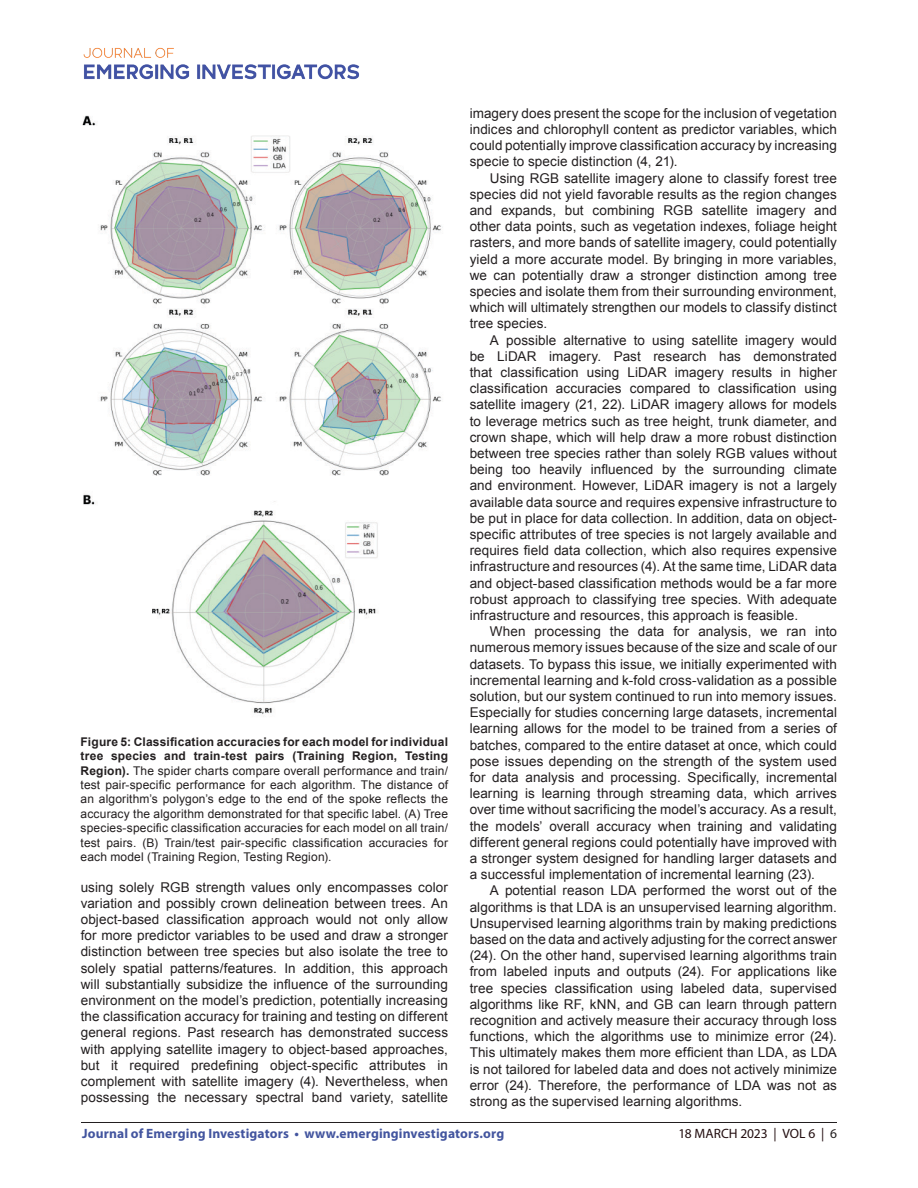
<style>
.page{position:relative;width:918px;height:1188px;background:#fff}
.page>*{position:absolute;margin:0;border:0;box-sizing:border-box;transform-origin:0 0}
.t1{font:13.5px/16.2px "Arial";letter-spacing:.005em;color:#231f20;text-align:justify}
.t2{font:700 13.5px "Myriad Pro";letter-spacing:.01em;color:#43559f}
.t3{font:13.5px "Myriad Pro";letter-spacing:-.005em;color:#230e10}
.t4{font:12px/14.4px "Arial";letter-spacing:.01em;color:#231f20;text-align:justify}
.s1{font-weight:700}
.s2{color:#231f20}
</style>
<div class="page">
<hr style="left:81px;top:1122px;width:756px;height:1px;background:#231f20">
<img style="left:83px;top:47px;width:277px;height:33px">
<img style="left:82px;top:115px;width:360px;height:600px">
<p class="t4" style="left:81px;top:735px;width:369px"><span class="s1">Figure 5: Classification accuracies for each model for individual tree species and train-test pairs (Training Region, Testing Region).</span> The spider charts compare overall performance and train/ test pair-specific performance for each algorithm. The distance of an algorithm’s polygon’s edge to the end of the spoke reflects the accuracy the algorithm demonstrated for that specific label. (A) Tree species-specific classification accuracies for each model on all train/ test pairs. (B) Train/test pair-specific classification accuracies for each model (Training Region, Testing Region).</p>
<p class="t1" style="left:81px;top:879px;width:369px">using solely RGB strength values only encompasses color variation and possibly crown delineation between trees. An object-based classification approach would not only allow for more predictor variables to be used and draw a stronger distinction between tree species but also isolate the tree to solely spatial patterns/features. In addition, this approach will substantially subsidize the influence of the surrounding environment on the model’s prediction, potentially increasing the classification accuracy for training and testing on different general regions. Past research has demonstrated success with applying satellite imagery to object-based approaches, but it required predefining object-specific attributes in complement with satellite imagery (4). Nevertheless, when possessing the necessary spectral band variety, satellite</p>
<p class="t1" style="left:470px;top:105px;width:369px">imagery does present the scope for the inclusion of vegetation indices and chlorophyll content as predictor variables, which could potentially improve classification accuracy by increasing specie to specie distinction (4, 21).</p>
<p class="t1" style="left:470px;top:170px;width:369px;text-indent:20px">Using RGB satellite imagery alone to classify forest tree species did not yield favorable results as the region changes and expands, but combining RGB satellite imagery and other data points, such as vegetation indexes, foliage height rasters, and more bands of satellite imagery, could potentially yield a more accurate model. By bringing in more variables, we can potentially draw a stronger distinction among tree species and isolate them from their surrounding environment, which will ultimately strengthen our models to classify distinct tree species.</p>
<p class="t1" style="left:470px;top:332px;width:369px;text-indent:20px">A possible alternative to using satellite imagery would be LiDAR imagery. Past research has demonstrated that classification using LiDAR imagery results in higher classification accuracies compared to classification using satellite imagery (21, 22). LiDAR imagery allows for models to leverage metrics such as tree height, trunk diameter, and crown shape, which will help draw a more robust distinction between tree species rather than solely RGB values without being too heavily influenced by the surrounding climate and environment. However, LiDAR imagery is not a largely available data source and requires expensive infrastructure to be put in place for data collection. In addition, data on object&shy;specific attributes of tree species is not largely available and requires field data collection, which also requires expensive infrastructure and resources (4). At the same time, LiDAR data and object-based classification methods would be a far more robust approach to classifying tree species. With adequate infrastructure and resources, this approach is feasible.</p>
<p class="t1" style="left:470px;top:624px;width:369px;text-indent:20px">When processing the data for analysis, we ran into numerous memory issues because of the size and scale of our datasets. To bypass this issue, we initially experimented with incremental learning and k-fold cross-validation as a possible solution, but our system continued to run into memory issues.<br>Especially for studies concerning large datasets, incremental learning allows for the model to be trained from a series of batches, compared to the entire dataset at once, which could pose issues depending on the strength of the system used for data analysis and processing. Specifically, incremental learning is learning through streaming data, which arrives over time without sacrificing the model’s accuracy. As a result, the models’ overall accuracy when training and validating different general regions could potentially have improved with a stronger system designed for handling larger datasets and a successful implementation of incremental learning (23).</p>
<p class="t1" style="left:470px;top:883px;width:369px;text-indent:20px">A potential reason LDA performed the worst out of the algorithms is that LDA is an unsupervised learning algorithm.<br>Unsupervised learning algorithms train by making predictions based on the data and actively adjusting for the correct answer (24). On the other hand, supervised learning algorithms train from labeled inputs and outputs (24). For applications like tree species classification using labeled data, supervised algorithms like RF, kNN, and GB can learn through pattern recognition and actively measure their accuracy through loss functions, which the algorithms use to minimize error (24).<br>This ultimately makes them more efficient than LDA, as LDA is not tailored for labeled data and does not actively minimize error (24). Therefore, the performance of LDA was not as strong as the supervised learning algorithms.</p>
<p class="t2" style="left:82px;top:1125px;width:424px">Journal of Emerging Investigators • www.emerginginvestigators.org</p>
<p class="t3" style="left:678px;top:1125px;width:160px">18 MARCH 2023 | VOL 6 | <span class="s2">6</span></p>
</div>
